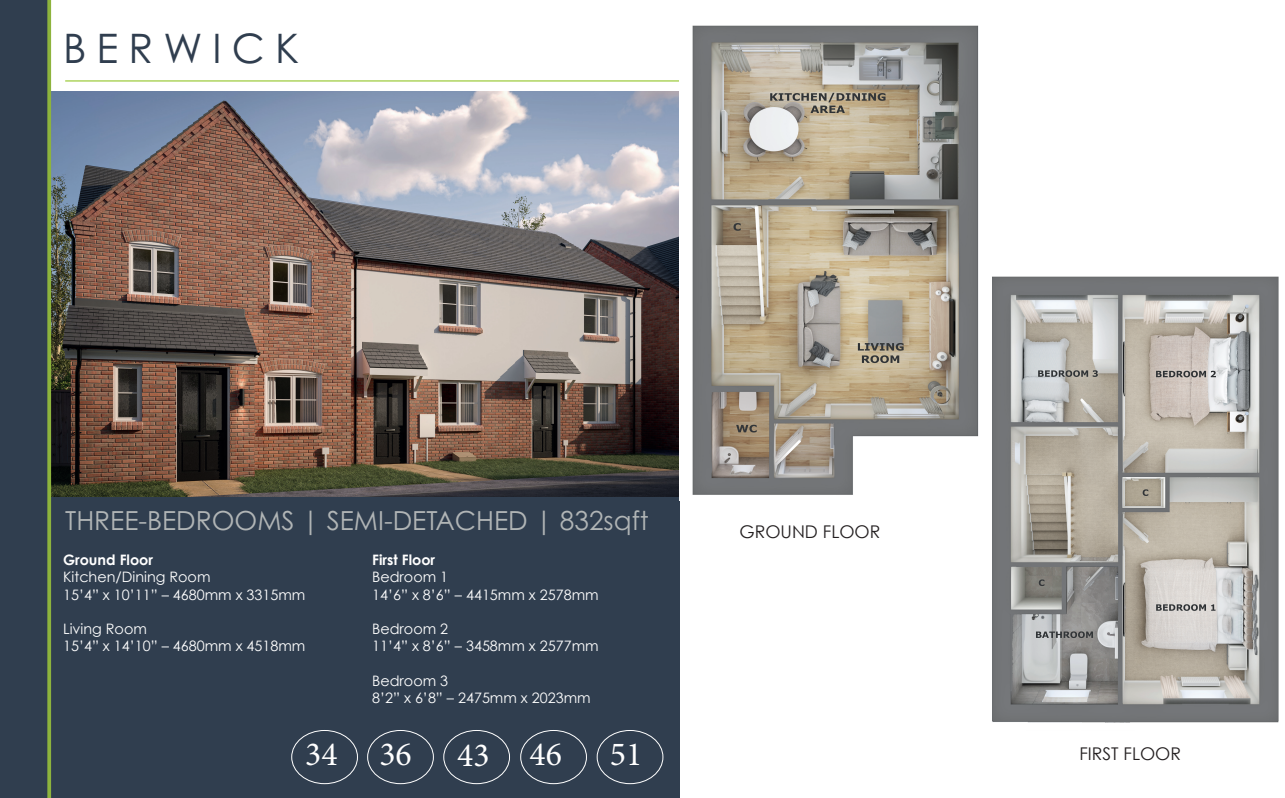
<style>
.page{position:relative;width:1285px;height:798px;background:#fff}
.page>*{position:absolute;margin:0;border:0;box-sizing:border-box;transform-origin:0 0}
.t1{font:40.62px "Century Gothic Pro";letter-spacing:.25em;color:#303e4f}
.t2{font:33.75px "Minion Pro";color:#fff}
.t3{font:26.25px "Century Gothic Pro";color:#b1b5b6}
.t4{font:17.5px "Century Gothic";color:#231f20}
.t5{font:14.38px/17.2px "Century Gothic";color:#fff}
.t6{font:700 14.38px "Century Gothic";color:#fff}
</style>
<div class="page">
<img style="left:51px;top:92px;width:628px;height:405px">
<div style="left:46px;top:497px;width:633px;height:300px;background:#303e4f"></div>
<hr style="left:65px;top:80px;width:674px;height:1px;background:#9ecb3e">
<img style="left:679px;top:25px;width:300px;height:470px">
<img style="left:992px;top:276px;width:287px;height:447px">
<svg style="left:0;top:0;width:51px;height:797px"></svg>
<div style="left:367px;top:729px;width:67px;height:54px;border:1px solid #fff;border-radius:50%"></div>
<div style="left:597px;top:729px;width:66px;height:54px;border:1px solid #fff;border-radius:50%"></div>
<div style="left:520px;top:729px;width:67px;height:54px;border:1px solid #fff;border-radius:50%"></div>
<div style="left:443px;top:729px;width:67px;height:54px;border:1px solid #fff;border-radius:50%"></div>
<div style="left:291px;top:729px;width:67px;height:54px;border:1px solid #fff;border-radius:50%"></div>
<h1 class="t1" style="left:63px;top:24px;width:237px">BERWICK</h1>
<h3 class="t3" style="left:65px;top:504px;width:585px">THREE-BEDROOMS | SEMI-DETACHED | 832sqft</h3>
<p class="t6" style="left:63px;top:548px;width:91px">Ground Floor</p>
<p class="t5" style="left:63px;top:568px;width:244px">Kitchen/Dining Room<br>15’4” x 10’11” – 4680mm x 3315mm</p>
<p class="t5" style="left:63px;top:619px;width:244px">Living Room<br>15’4” x 14’10” – 4680mm x 4518mm</p>
<p class="t6" style="left:372px;top:548px;width:64px">First Floor</p>
<p class="t5" style="left:372px;top:568px;width:228px">Bedroom 1<br>14’6” x 8’6” – 4415mm x 2578mm</p>
<p class="t5" style="left:372px;top:619px;width:228px">Bedroom 2<br>11’4” x 8’6” – 3458mm x 2577mm</p>
<p class="t5" style="left:372px;top:671px;width:220px">Bedroom 3<br>8’2” x 6’8” – 2475mm x 2023mm</p>
<h2 class="t2" style="left:305px;top:731px;width:108px">34 36</h2>
<h2 class="t2" style="left:529px;top:731px;width:34px">46</h2>
<h2 class="t2" style="left:610px;top:731px;width:34px">51</h2>
<h2 class="t2" style="left:457px;top:732px;width:34px">43</h2>
<p class="t4" style="left:739px;top:519px;width:142px">GROUND FLOOR</p>
<p class="t4" style="left:1079px;top:740px;width:103px">FIRST FLOOR</p>
</div>
